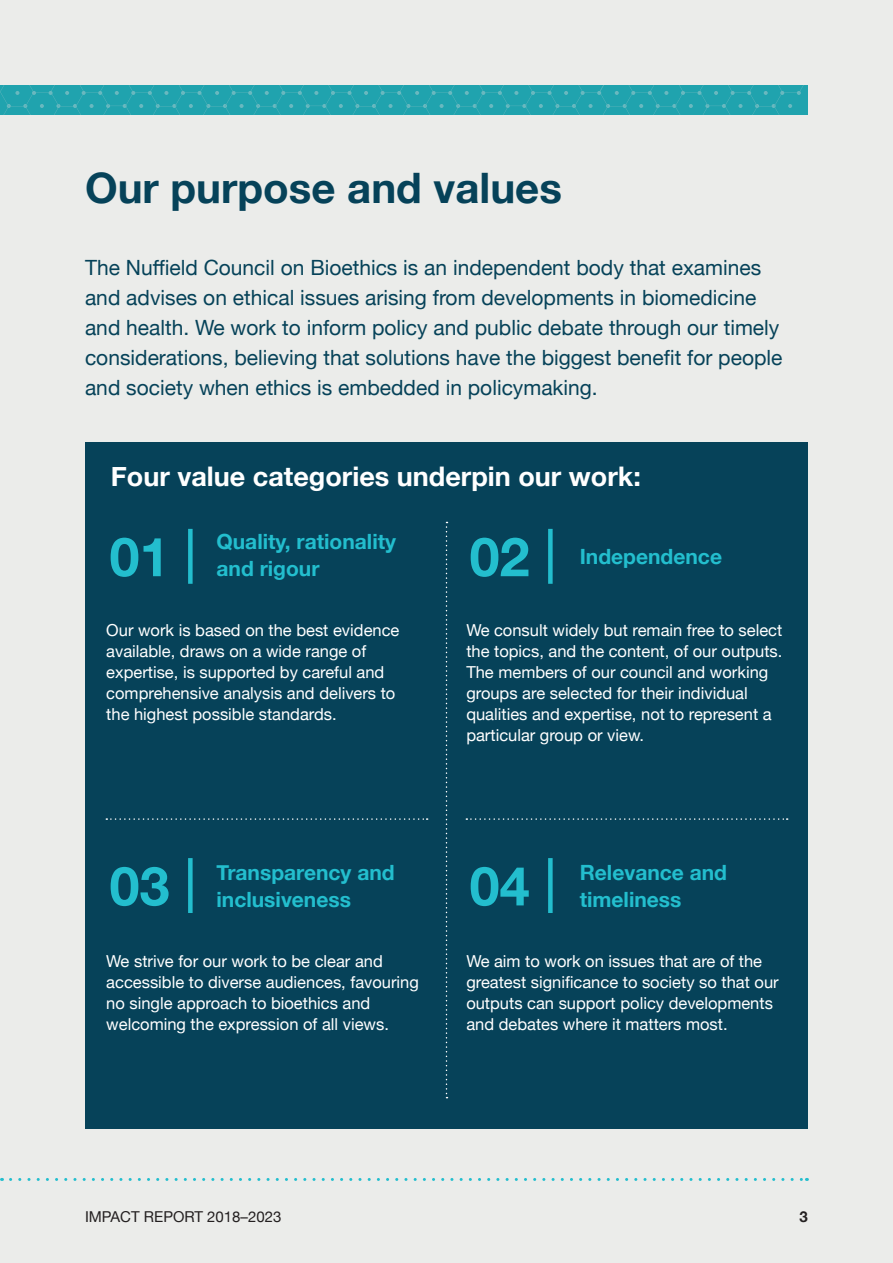
<style>
.page{position:relative;width:893px;height:1263px;background:#ebecea}
.page>*{position:absolute;margin:0;border:0;box-sizing:border-box;transform-origin:0 0}
.Body_copy{font:700 54px "Helvetica Neue";color:#23bece}
.Main_headline{font:700 42px "Helvetica Neue";color:#064259}
.Standfirst{font:700 27px "Helvetica Neue";color:#fff}
.Standfirst-2{font:21px/30px "Helvetica Neue";color:#064259}
.Body_copy-2{font:700 21px/27px "Helvetica Neue";color:#23bece}
.Body_copy-3{font:16.5px/21px "Helvetica Neue";color:#fff}
.Body_copy-4{font:15px "Helvetica Neue";color:#231f20}
.Body_copy-5{font:700 15px "Helvetica Neue";color:#231f20}
</style>
<div class="page">
<svg style="left:0;top:85px;width:808px;height:30px;background:#24a4af"></svg>
<div style="left:85px;top:442px;width:723px;height:687px;background:#064259"></div>
<div style="left:188px;top:529px;width:5px;height:55px;background:#23bece"></div>
<div style="left:188px;top:858px;width:5px;height:55px;background:#23bece"></div>
<div style="left:548px;top:529px;width:5px;height:55px;background:#23bece"></div>
<div style="left:548px;top:858px;width:5px;height:55px;background:#23bece"></div>
<svg style="left:446px;top:522px;width:1px;height:576px"></svg>
<svg style="left:106px;top:818px;width:322px;height:2px"></svg>
<svg style="left:466px;top:818px;width:322px;height:2px"></svg>
<svg style="left:11px;top:1178px;width:796px;height:3px"></svg>
<p class="Main_headline" style="left:85px;top:155px;width:478px">Our purpose and values</p>
<p class="Standfirst-2" style="left:85px;top:254px;width:699px">The Nuffield Council on Bioethics is an independent body that examines and advises on ethical issues arising from developments in biomedicine and health. We work to inform policy and public debate through our timely considerations, believing that solutions have the biggest benefit for people and society when ethics is embedded in policymaking.</p>
<p class="Standfirst" style="left:111px;top:455px;width:532px">Four value categories underpin our work:</p>
<p class="Body_copy" style="left:109px;top:515px;width:62px">01</p>
<p class="Body_copy-2" style="left:216px;top:529px;width:181px">Quality, rationality and rigour</p>
<p class="Body_copy-3" style="left:106px;top:620px;width:295px">Our work is based on the best evidence available, draws on a wide range of expertise, is supported by careful and comprehensive analysis and delivers to the highest possible standards.</p>
<p class="Body_copy" style="left:109px;top:844px;width:62px">03</p>
<p class="Body_copy-2" style="left:216px;top:860px;width:180px">Transparency and inclusiveness</p>
<p class="Body_copy-3" style="left:106px;top:951px;width:314px">We strive for our work to be clear and accessible to diverse audiences, favouring no single approach to bioethics and welcoming the expression of all views.</p>
<p class="Body_copy" style="left:470px;top:515px;width:62px">02</p>
<p class="Body_copy-2" style="left:580px;top:544px;width:144px">Independence</p>
<p class="Body_copy-3" style="left:466px;top:621px;width:318px">We consult widely but remain free to select the topics, and the content, of our outputs.<br>The members of our council and working groups are selected for their individual qualities and expertise, not to represent a particular group or view.</p>
<p class="Body_copy" style="left:470px;top:844px;width:62px">04</p>
<p class="Body_copy-2" style="left:580px;top:860px;width:149px">Relevance and timeliness</p>
<p class="Body_copy-3" style="left:466px;top:951px;width:314px">We aim to work on issues that are of the greatest significance to society so that our outputs can support policy developments and debates where it matters most.</p>
<p class="Body_copy-4" style="left:85px;top:1206px;width:198px">IMPACT REPORT 2018–2023</p>
<p class="Body_copy-5" style="left:800px;top:1205px;width:10px">3</p>
</div>
